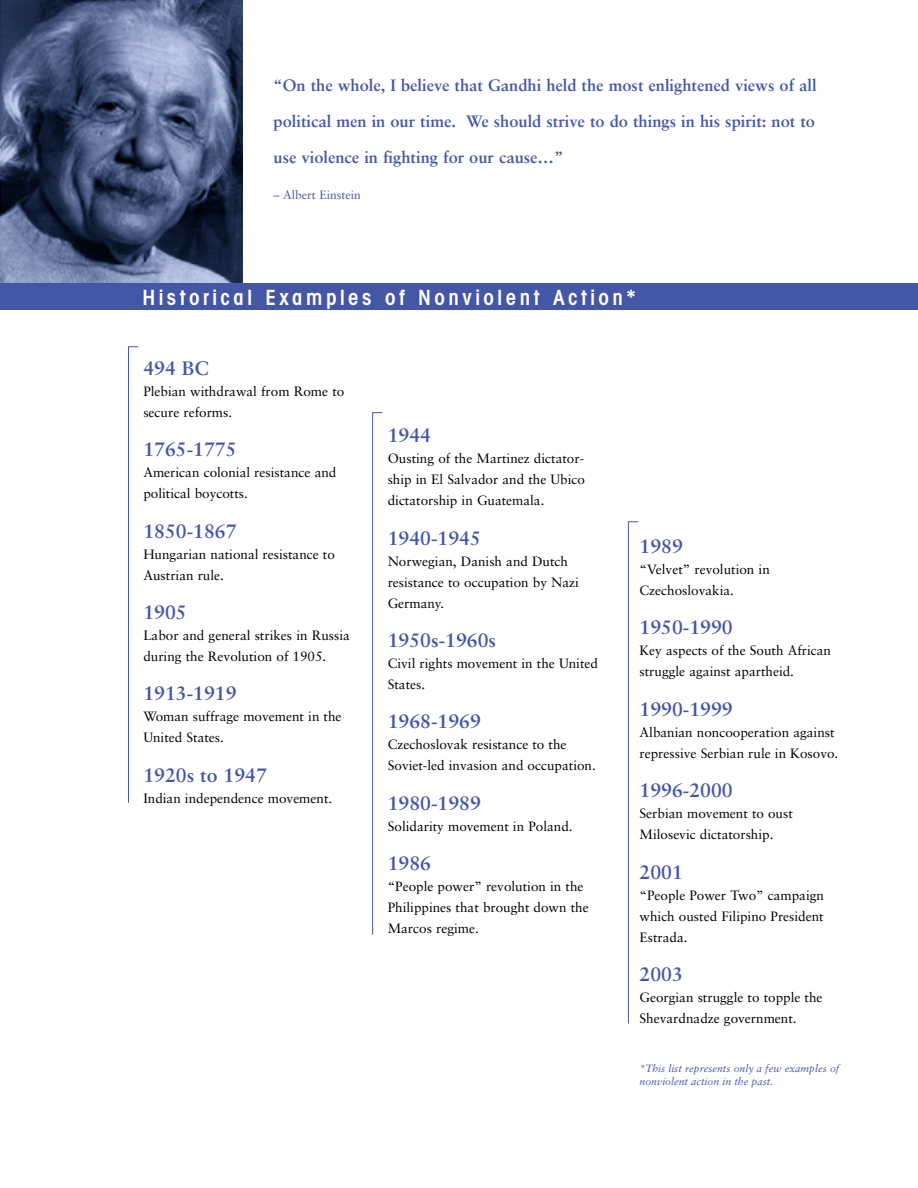
<style>
.page{position:relative;width:918px;height:1188px;background:#fff}
.page>*{position:absolute;margin:0;border:0;box-sizing:border-box;transform-origin:0 0}
.t1{font:600 condensed 21px "Avant Garde";letter-spacing:.165em;color:#fff}
.t2{font:700 19.5px "Sabon";color:#4457a6}
.t3{font:700 16.5px/36px "Sabon";color:#4457a6;text-align:justify}
.t4{font:13.5px/21px "Sabon";color:#000}
.t5{font:12px "Sabon";color:#4457a6}
.t6{font:italic 10.5px/12.6px "Sabon";color:#4457a6}
</style>
<div class="page">
<img style="left:0;top:0;width:243px;height:284px">
<div style="left:0;top:284px;width:918px;height:26px;background:#4457a6"></div>
<hr style="left:628px;top:522px;width:1px;height:501px;background:#4457a6">
<hr style="left:372px;top:412px;width:1px;height:523px;background:#4457a6">
<hr style="left:128px;top:347px;width:1px;height:456px;background:#4457a6">
<p class="t3" style="left:274px;top:69px;width:545px">“On the whole, I believe that Gandhi held the most enlightened views of all political men in our time. We should strive to do things in his spirit: not to use violence in fighting for our cause…”</p>
<p class="t5" style="left:274px;top:190px;width:89px">– Albert Einstein</p>
<h1 class="t1" style="left:142px;top:290px;width:495px">Historical Examples of Nonviolent Action*</h1>
<h2 class="t2" style="left:143px;top:360px;width:67px">494 BC</h2>
<p class="t4" style="left:143px;top:382px;width:202px">Plebian withdrawal from Rome to secure reforms.</p>
<h2 class="t2" style="left:143px;top:441px;width:95px">1765-1775</h2>
<p class="t4" style="left:143px;top:463px;width:195px">American colonial resistance and political boycotts.</p>
<h2 class="t2" style="left:143px;top:523px;width:95px">1850-1867</h2>
<p class="t4" style="left:143px;top:545px;width:193px">Hungarian national resistance to<br>Austrian rule.</p>
<h2 class="t2" style="left:143px;top:604px;width:45px">1905</h2>
<p class="t4" style="left:143px;top:626px;width:208px">Labor and general strikes in Russia during the Revolution of 1905.</p>
<h2 class="t2" style="left:143px;top:685px;width:95px">1913-1919</h2>
<p class="t4" style="left:143px;top:707px;width:200px">Woman suffrage movement in the<br>United States.</p>
<h2 class="t2" style="left:143px;top:767px;width:125px">1920s to 1947</h2>
<p class="t4" style="left:143px;top:789px;width:190px">Indian independence movement.</p>
<h2 class="t2" style="left:388px;top:428px;width:45px">1944</h2>
<p class="t4" style="left:388px;top:449px;width:199px;text-align:justify">Ousting of the Martinez dictator&shy;ship in El Salvador and the Ubico dictatorship in Guatemala.</p>
<h2 class="t2" style="left:388px;top:530px;width:95px">1940-1945</h2>
<p class="t4" style="left:388px;top:552px;width:193px">Norwegian, Danish and Dutch resistance to occupation by Nazi<br>Germany.</p>
<h2 class="t2" style="left:388px;top:632px;width:110px">1950s-1960s</h2>
<p class="t4" style="left:388px;top:654px;width:212px">Civil rights movement in the United<br>States.</p>
<h2 class="t2" style="left:388px;top:714px;width:95px">1968-1969</h2>
<p class="t4" style="left:388px;top:735px;width:210px">Czechoslovak resistance to the<br>Soviet-led invasion and occupation.</p>
<h2 class="t2" style="left:388px;top:795px;width:95px">1980-1989</h2>
<p class="t4" style="left:388px;top:817px;width:186px">Solidarity movement in Poland.</p>
<h2 class="t2" style="left:388px;top:855px;width:45px">1986</h2>
<p class="t4" style="left:388px;top:877px;width:203px">“People power” revolution in the<br>Philippines that brought down the<br>Marcos regime.</p>
<h2 class="t2" style="left:640px;top:538px;width:45px">1989</h2>
<p class="t4" style="left:640px;top:560px;width:132px">“Velvet” revolution in<br>Czechoslovakia.</p>
<h2 class="t2" style="left:640px;top:620px;width:95px">1950-1990</h2>
<p class="t4" style="left:640px;top:641px;width:193px">Key aspects of the South African struggle against apartheid.</p>
<h2 class="t2" style="left:640px;top:701px;width:95px">1990-1999</h2>
<p class="t4" style="left:640px;top:723px;width:200px">Albanian noncooperation against repressive Serbian rule in Kosovo.</p>
<h2 class="t2" style="left:640px;top:782px;width:95px">1996-2000</h2>
<p class="t4" style="left:640px;top:804px;width:155px">Serbian movement to oust<br>Milosevic dictatorship.</p>
<h2 class="t2" style="left:640px;top:864px;width:45px">2001</h2>
<p class="t4" style="left:640px;top:885px;width:186px;text-align:justify">“People Power Two” campaign which ousted Filipino President Estrada.</p>
<h2 class="t2" style="left:640px;top:966px;width:45px">2003</h2>
<p class="t4" style="left:640px;top:988px;width:184px">Georgian struggle to topple the<br>Shevardnadze government.</p>
<p class="t6" style="left:640px;top:1063px;width:201px">*This list represents only a few examples of nonviolent action in the past.</p>
</div>
